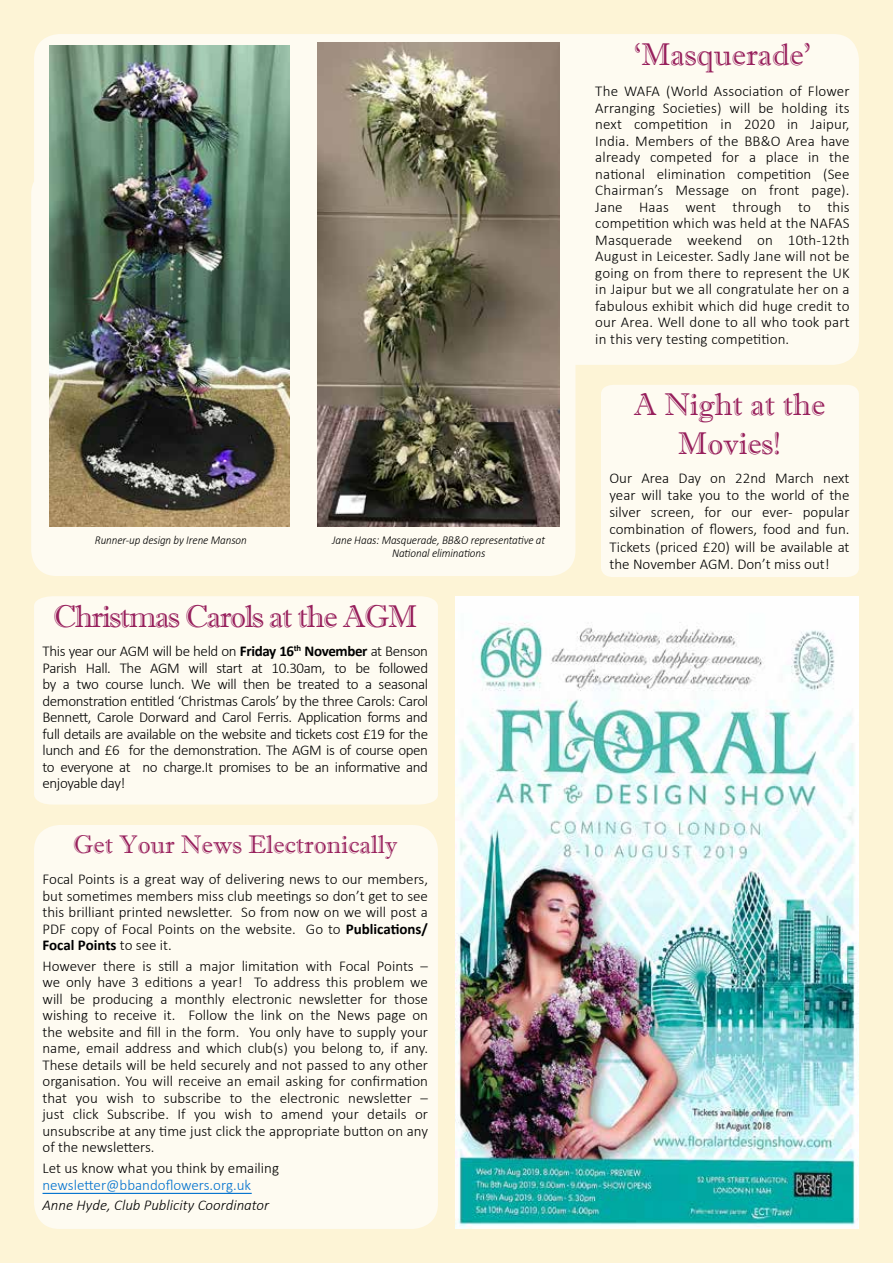
<style>
.page{position:relative;width:893px;height:1263px;background:#fdf4d6}
.page>*{position:absolute;margin:0;border:0;box-sizing:border-box;transform-origin:0 0}
.t1{font:31.5px/38.1px "Imprint MT Shadow";color:#971f5c;text-align:center}
.t2{font:31.5px "Imprint MT Shadow";letter-spacing:-.04em;color:#971f5c}
.t3{font:25.5px "Imprint MT Shadow";color:#971f5c}
.t4{font:300 15px/16.5px "Calibri";color:#000;text-align:justify}
.t5{font:italic 300 15px "Calibri";color:#000}
.t6{font:300 15px "Calibri";color:#0071ce}
.t7{font:italic 300 12px/13.5px "Calibri";letter-spacing:-.01em;color:#000;text-align:center;scale:.93 1}
.s1{font-weight:700}
</style>
<div class="page">
<div style="left:31px;top:169px;width:544px;height:407px;background:#fefbf1;border-radius:26px"></div>
<div style="left:34px;top:596px;width:404px;height:208px;background:#fefbf1"></div>
<div style="left:34px;top:34px;width:825px;height:331px;background:#fefbf1;border-radius:26px"></div>
<img style="left:50px;top:46px;width:239px;height:480px">
<img style="left:317px;top:43px;width:243px;height:483px">
<div style="left:34px;top:825px;width:404px;height:404px;background:#fefbf1;border-radius:26px"></div>
<hr style="left:43px;top:1193px;width:209px;height:1px;background:#0071ce">
<img style="left:455px;top:596px;width:404px;height:633px">
<div style="left:601px;top:385px;width:258px;height:192px;background:#fefbf1"></div>
<p class="t7" style="left:95px;top:533px;width:165px">Runner-up design by Irene Manson</p>
<p class="t7" style="left:332px;top:533px;width:231px">Jane Haas: Masquerade, BB&amp;O representative at<br>National eliminations</p>
<h1 class="t2" style="left:53px;top:597px;width:366px">Christmas Carols at the AGM</h1>
<p class="t4" style="left:43px;top:643px;width:387px">This year our AGM will be held on <span class="s1">Friday 16</span><sup>th</sup> <span class="s1">November</span> at Benson Parish Hall. The AGM will start at 10.30am, to be followed by a two course lunch. We will then be treated to a seasonal demonstration entitled ‘Christmas Carols’ by the three Carols: Carol Bennett, Carole Dorward and Carol Ferris. Application forms and full details are available on the website and tickets cost £19 for the lunch and £6 for the demonstration. The AGM is of course open to everyone at no charge.It promises to be an informative and enjoyable day!</p>
<h2 class="t3" style="left:73px;top:829px;width:326px">Get Your News Electronically</h2>
<p class="t4" style="left:43px;top:871px;width:387px">Focal Points is a great way of delivering news to our members, but sometimes members miss club meetings so don’t get to see this brilliant printed newsletter. So from now on we will post a PDF copy of Focal Points on the website. Go to <span class="s1">Publications/ Focal Points</span> to see it.</p>
<p class="t4" style="left:43px;top:957px;width:387px">However there is still a major limitation with Focal Points – we only have 3 editions a year! To address this problem we will be producing a monthly electronic newsletter for those wishing to receive it. Follow the link on the News page on the website and fill in the form. You only have to supply your name, email address and which club(s) you belong to, if any.<br>These details will be held securely and not passed to any other organisation. You will receive an email asking for confirmation that you wish to subscribe to the electronic newsletter – just click Subscribe. If you wish to amend your details or unsubscribe at any time just click the appropriate button on any of the newsletters.</p>
<p class="t4" style="left:43px;top:1160px;width:238px">Let us know what you think by emailing</p>
<p class="t6" style="left:43px;top:1175px;width:210px">newsletter@bbandoflowers.org.uk</p>
<p class="t5" style="left:43px;top:1196px;width:228px">Anne Hyde, Club Publicity Coordinator</p>
<h1 class="t1" style="left:634px;top:35px;width:179px">‘Masquerade’</h1>
<p class="t4" style="left:595px;top:83px;width:256px">The WAFA (World Association of Flower Arranging Societies) will be holding its next competition in 2020 in Jaipur, India. Members of the BB&amp;O Area have already competed for a place in the national elimination competition (See Chairman’s Message on front page).<br>Jane Haas went through to this competition which was held at the NAFAS Masquerade weekend on 10th-12th August in Leicester. Sadly Jane will not be going on from there to represent the UK in Jaipur but we all congratulate her on a fabulous exhibit which did huge credit to our Area. Well done to all who took part in this very testing competition.</p>
<h1 class="t1" style="left:634px;top:386px;width:193px">A Night at the<br>Movies!</h1>
<p class="t4" style="left:609px;top:470px;width:242px;line-height:17.1px">Our Area Day on 22nd March next year will take you to the world of the silver screen, for our ever- popular combination of flowers, food and fun.<br>Tickets (priced £20) will be available at the November AGM. Don’t miss out!</p>
</div>
